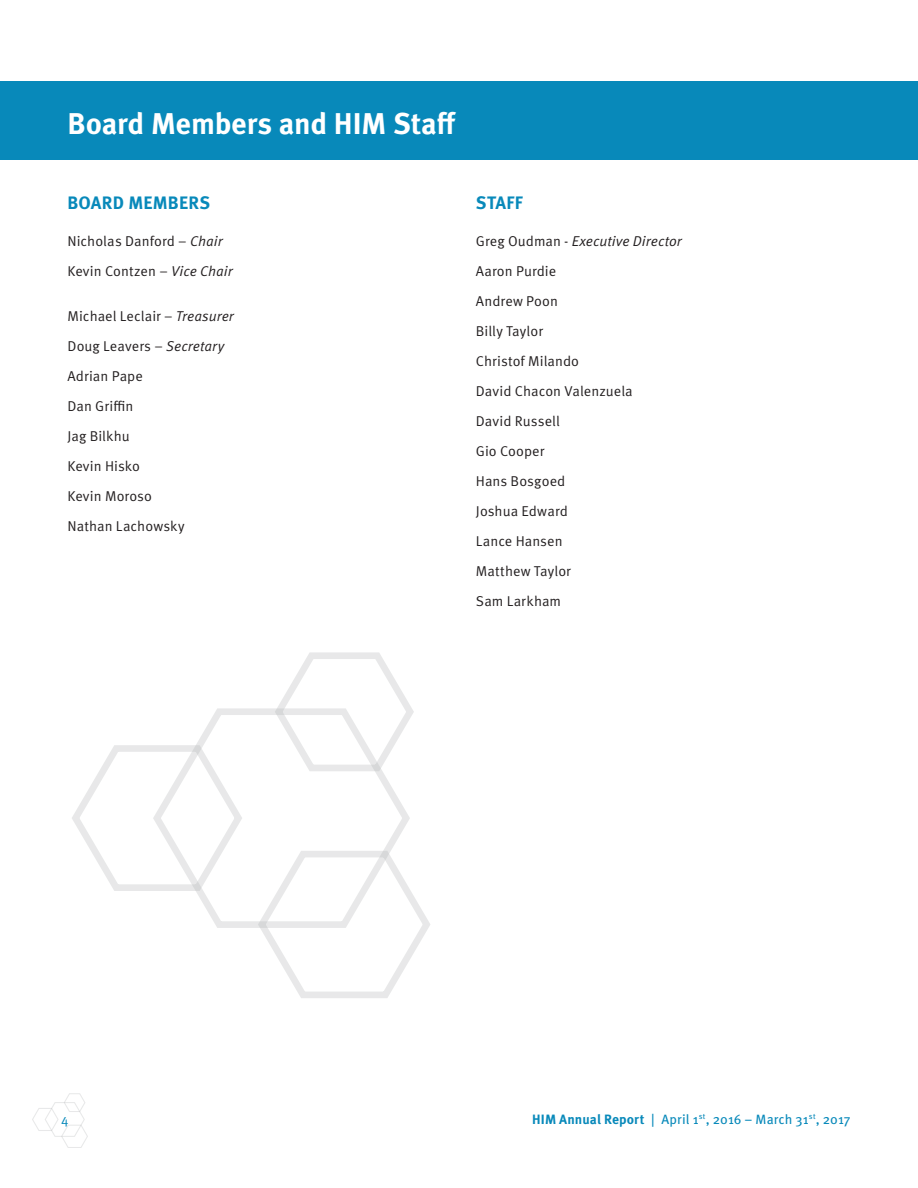
<style>
.page{position:relative;width:918px;height:1188px;background:#fff}
.page>*{position:absolute;margin:0;border:0;box-sizing:border-box;transform-origin:0 0}
.t1{font:700 30px "Meta Pro";letter-spacing:-.005em;color:#fff}
.t2{font:700 18px "Meta Pro";letter-spacing:.02em;color:#0889ba}
.t3{font:14.25px/30px "Meta Pro Norm";color:#231f20}
.t4{font:14.25px "Meta Pro Norm Ita";letter-spacing:.005em;color:#231f20}
.t5{font:13.5px "Meta Pro";letter-spacing:.005em;color:#0889ba}
.t6{font:13.5px "Meta Pro Norm";color:#0889ba}
.s1{font-family:"Meta Pro Norm Ita"}
.s2{font-family:"Meta Pro Norm"}
.s3{font-weight:700}
</style>
<div class="page">
<svg style="left:32px;top:1093px;width:56px;height:55px"></svg>
<div style="left:0;top:81px;width:918px;height:79px;background:#0889ba"></div>
<svg style="left:196px;top:708px;width:214px;height:220px"></svg>
<svg style="left:258px;top:851px;width:172px;height:147px"></svg>
<svg style="left:275px;top:652px;width:139px;height:119px"></svg>
<svg style="left:72px;top:745px;width:170px;height:146px"></svg>
<h1 class="t1" style="left:68px;top:100px;width:390px">Board Members and HIM Staff</h1>
<p class="t2" style="left:68px;top:188px;width:88px">Board Members</p>
<p class="t3" style="left:68px;top:225px;width:167px">N icholas Danford – <span class="s1">Chair<br></span>Kevin Contzen – <span class="s1">Vice Chair</span></p>
<p class="t3" style="left:67px;top:300px;width:168px">Michael Leclair – <span class="s1">Treasurer<br></span>Doug Leavers – <span class="s1">Secretary<br></span>Adrian Pape<br>Dan Griffin<br>Jag Bilkhu<br>Kevin H isko<br>Kevin Moroso<br>N athan Lachowsky</p>
<p class="t2" style="left:476px;top:188px;width:40px">Staff</p>
<p class="t4" style="left:476px;top:230px;width:208px"><span class="s2">Greg Oudman -</span> Executive Director</p>
<p class="t3" style="left:476px;top:255px;width:158px">Aaron Purdie<br>Andrew Poon<br>B illy Taylor<br>Christof Milando<br>David Chacon Valenzuela<br>David Russell<br>Gio Cooper<br>Hans Bosgoed<br>Joshua Edward<br>Lance Hansen<br>Matthew Taylor<br>Sam Larkham</p>
<p class="t6" style="left:61px;top:1109px;width:9px">4</p>
<p class="t5" style="left:532px;top:1108px;width:320px"><span class="s3">HIM Annual Report</span> | April 1<sup>st</sup>, 2016 – March 31<sup>st</sup>, 2017</p>
</div>
